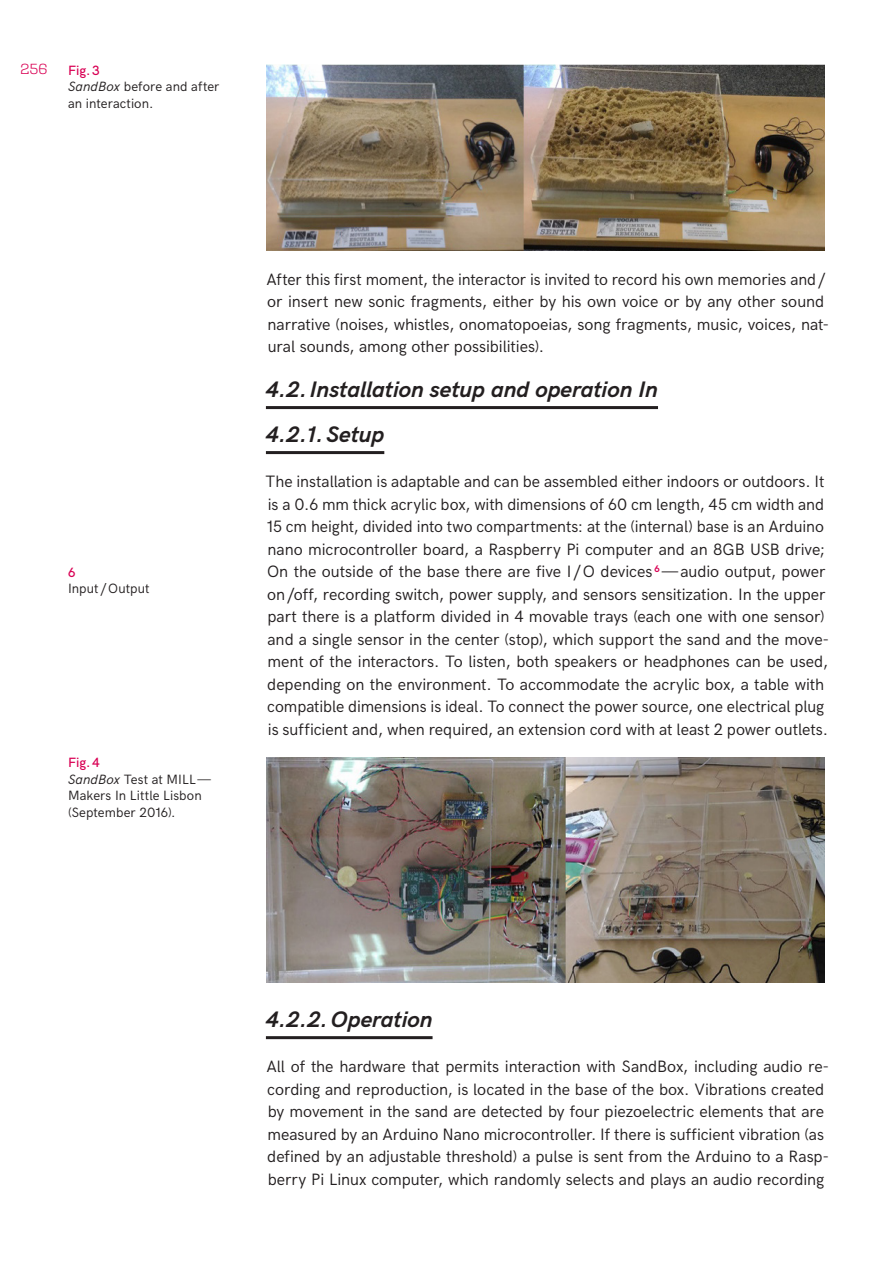
<style>
.page{position:relative;width:893px;height:1263px;background:#fff}
.page>*{position:absolute;margin:0;border:0;box-sizing:border-box;transform-origin:0 0}
.Subtemas{font:italic 700 22.5px "HK Grotesk";letter-spacing:-.005em;color:#231f20}
.Subsubtemas{font:italic 700 22.5px "HK Grotesk";letter-spacing:-.005em;color:#231f20}
.Body{font:16.5px/22.5px "HK Grotesk";letter-spacing:-.005em;color:#231f20}
.t1{font:300 15px "User Upright";color:#d90054}
.Legendas_texto{font:13.5px/16.5px "HK Grotesk";letter-spacing:.005em;color:#231f20}
.Legendas_Número{font:500 13.5px "HK Grotesk";letter-spacing:.005em;color:#d90054}
.s1{font-style:italic}
</style>
<div class="page">
<hr style="left:266px;top:406px;width:392px;height:3px;background:#231f20">
<hr style="left:266px;top:451px;width:118px;height:3px;background:#231f20">
<hr style="left:266px;top:1036px;width:167px;height:3px;background:#231f20">
<img style="left:267px;top:64px;width:558px;height:186px">
<img style="left:267px;top:757px;width:558px;height:225px">
<p class="t1" style="left:20px;top:61px;width:29px">256</p>
<p class="Legendas_Número" style="left:68px;top:60px;width:33px">Fig.3</p>
<p class="Legendas_texto" style="left:68px;top:78px;width:153px"><span class="s1">SandBox</span> before and after an interaction.</p>
<p class="Legendas_Número" style="left:68px;top:562px;width:9px">6</p>
<p class="Legendas_texto" style="left:68px;top:579px;width:83px">Input /Output</p>
<p class="Legendas_Número" style="left:68px;top:752px;width:33px">Fig.4</p>
<p class="Legendas_texto" style="left:68px;top:770px;width:145px"><span class="s1">SandBox</span> Test at MILL—</p>
<p class="Legendas_texto" style="left:68px;top:786px;width:135px">Makers In Little Lisbon (September 2016).</p>
<p class="Body" style="left:266px;top:266px;width:564px">After this first moment, the interactor is invited to record his own memories and/ or insert new sonic fragments, either by his own voice or by any other sound narrative (noises, whistles, onomatopoeias, song fragments, music, voices, nat&shy;ural sounds, among other possibilities).</p>
<p class="Subtemas" style="left:266px;top:372px;width:394px">4.2.Installation setup and operation In</p>
<p class="Subsubtemas" style="left:266px;top:417px;width:120px">4.2.1.Setup</p>
<p class="Body" style="left:266px;top:469px;width:565px">The installation is adaptable and can be assembled either indoors or outdoors. It is a 0.6 mm thick acrylic box, with dimensions of 60 cm length, 45 cm width and 15 cm height, divided into two compartments: at the (internal) base is an Arduino nano microcontroller board, a Raspberry Pi computer and an 8GB USB drive; On the outside of the base there are five I /O devices <sup>6</sup> —audio output, power on/off, recording switch, power supply, and sensors sensitization. In the upper part there is a platform divided in 4 movable trays (each one with one sensor) and a single sensor in the center (stop), which support the sand and the move&shy;ment of the interactors. To listen, both speakers or headphones can be used, depending on the environment. To accommodate the acrylic box, a table with compatible dimensions is ideal. To connect the power source, one electrical plug is sufficient and, when required, an extension cord with at least 2 power outlets.</p>
<p class="Subsubtemas" style="left:266px;top:1002px;width:168px">4.2.2.Operation</p>
<p class="Body" style="left:266px;top:1054px;width:564px">All of the hardware that permits interaction with SandBox, including audio re&shy;cording and reproduction, is located in the base of the box. Vibrations created by movement in the sand are detected by four piezoelectric elements that are measured by an Arduino Nano microcontroller. If there is sufficient vibration (as defined by an adjustable threshold) a pulse is sent from the Arduino to a Rasp&shy;berry Pi Linux computer, which randomly selects and plays an audio recording</p>
</div>
